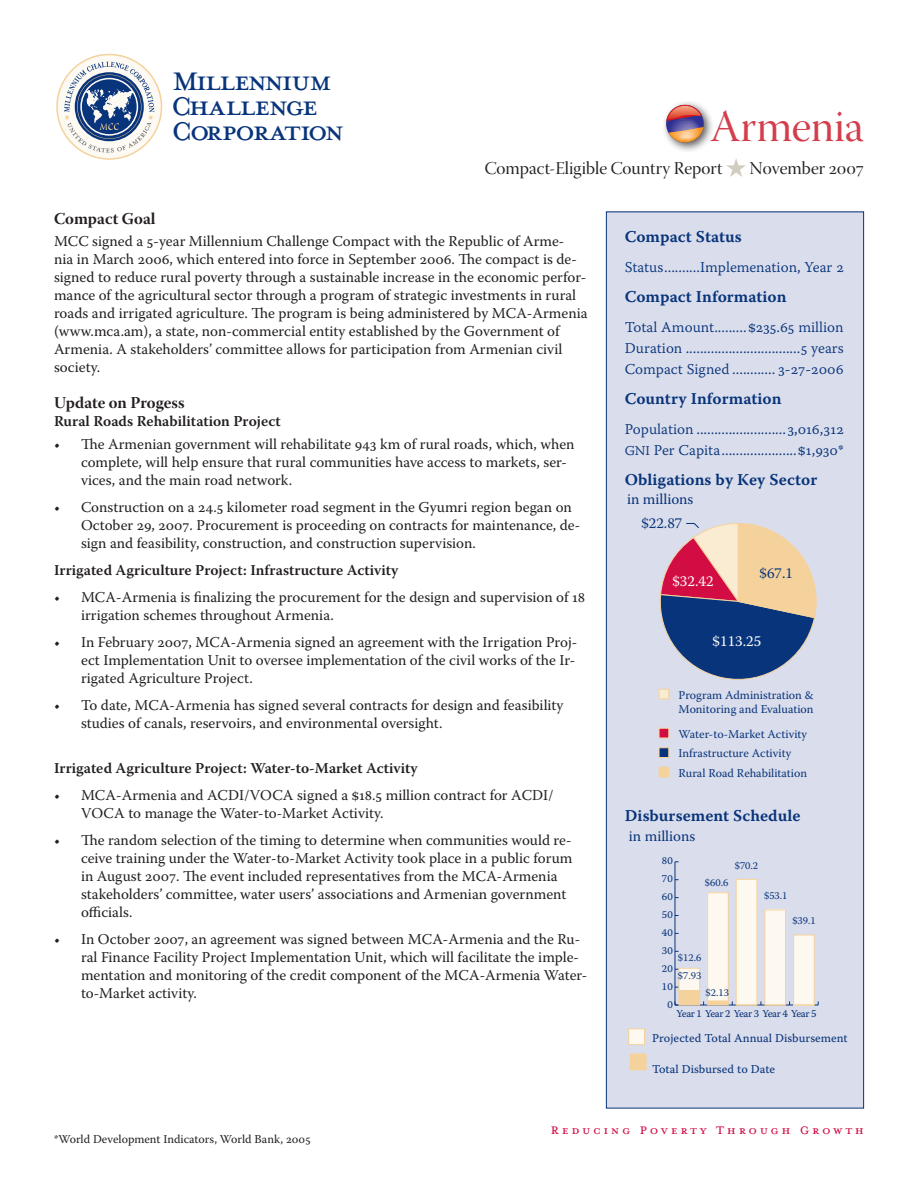
<style>
.page{position:relative;width:918px;height:1188px;background:#fff}
.page>*{position:absolute;margin:0;border:0;box-sizing:border-box;transform-origin:0 0}
.Title_-_Document{font:45px "Warnock Pro Disp";letter-spacing:-.01em;color:#d33e4d}
.t1{font:40.35px "Mrs Eaves Petite Caps";letter-spacing:-.065em;color:#08347b}
.t2{font:40.35px "Mrs Eaves Petite Caps";letter-spacing:-.045em;color:#08347b}
.Subtitle_-_Masthead{font:18px "Warnock Pro Disp";color:#231f20}
.t3{font:17.4px "Mrs Eaves Petite Caps";letter-spacing:.15em;color:#d20d44}
.Sidebar_-_Text{font:16.5px "Warnock Pro Semibold Capt";color:#08347b}
.Sidebar_-_Heading_1{font:16.5px "Warnock Pro Semibold Capt";color:#08347b}
.Heading_1{font:16.5px "Warnock Pro Bold Subh";color:#231f20}
.Normal_-_Bullets{font:15px/18px "Warnock Pro";color:#231f20}
.Sidebar_-_Text-2{font:15px/21px "Warnock Pro Light Capt";color:#08347b;text-align:justify}
.Heading_1-2{font:600 15px "Warnock Pro";color:#231f20}
.t4{font:15px "Warnock Pro";color:#08347b}
.t5{font:15px "Warnock Pro";color:#fff}
.t6{font:12px/19.5px "Warnock Pro";color:#08347b}
.t7{font:12px "Warnock Pro Capt";color:#08347b}
.Footnote_Text{font:12px "Warnock Pro";color:#231f20}
.t8{font:10.5px "Warnock Pro Capt";letter-spacing:-.04em;color:#08347b}
.t9{font:10.5px "Warnock Pro";color:#08347b}
.s1{font-size:13.5px}
</style>
<div class="page">
<div style="left:661px;top:100px;width:60px;height:62px;background:#231f20;opacity:.75"></div>
<svg style="left:666px;top:105px;width:37px;height:38px"></svg>
<div style="left:57px;top:55px;width:104px;height:104px;background:#fdfaf3;border-radius:50%"></div>
<div style="left:56px;top:54px;width:106px;height:106px;border:2px solid #f5d29c;border-radius:50%"></div>
<svg style="left:64px;top:62px;width:90px;height:91px"></svg>
<svg style="left:726px;top:158px;width:20px;height:19px"></svg>
<div style="left:606px;top:212px;width:258px;height:896px;background:#daddeb"></div>
<div style="left:659px;top:689px;width:10px;height:10px;background:#faecd3;border:1px solid #f5d29c"></div>
<div style="left:659px;top:728px;width:10px;height:10px;background:#d20d44;border:1px solid #f5d29c"></div>
<div style="left:659px;top:748px;width:10px;height:10px;background:#08347b;border:1px solid #f5d29c"></div>
<div style="left:659px;top:767px;width:10px;height:10px;background:#f5d29c"></div>
<svg style="left:659px;top:523px;width:158px;height:157px"></svg>
<hr style="left:675px;top:1005px;width:143px;height:1px;background:#08347b">
<hr style="left:674px;top:862px;width:1px;height:143px;background:#08347b">
<svg style="left:674px;top:1001px;width:5px;height:5px"></svg>
<div style="left:679px;top:968px;width:21px;height:23px;background:#fdf9f0"></div>
<div style="left:679px;top:968px;width:21px;height:23px;border:1px solid #f5d29c"></div>
<div style="left:708px;top:893px;width:20px;height:108px;background:#fdf9f0"></div>
<div style="left:707px;top:892px;width:22px;height:110px;border:1px solid #f5d29c"></div>
<div style="left:736px;top:879px;width:21px;height:126px;background:#fdf9f0"></div>
<div style="left:736px;top:879px;width:21px;height:126px;border:1px solid #f5d29c"></div>
<div style="left:765px;top:910px;width:21px;height:95px;background:#fdf9f0"></div>
<div style="left:765px;top:910px;width:21px;height:95px;border:1px solid #f5d29c"></div>
<div style="left:794px;top:935px;width:20px;height:70px;background:#fdf9f0"></div>
<div style="left:793px;top:935px;width:22px;height:70px;border:1px solid #f5d29c"></div>
<div style="left:679px;top:991px;width:21px;height:14px;background:#f5d29c"></div>
<div style="left:679px;top:990px;width:21px;height:15px;border:1px solid #f5d29c"></div>
<div style="left:707px;top:1001px;width:22px;height:4px;border:1px solid #f5d29c"></div>
<svg style="left:732px;top:1001px;width:87px;height:5px"></svg>
<div style="left:629px;top:1029px;width:15px;height:16px;background:#fdf9f0"></div>
<div style="left:628px;top:1028px;width:17px;height:17px;border:1px solid #f5d29c"></div>
<div style="left:630px;top:1054px;width:16px;height:16px;background:#f5d29c"></div>
<p class="t1" style="left:172px;top:63px;width:162px">Millennium</p>
<p class="t2" style="left:171px;top:87px;width:149px">Challenge</p>
<p class="t1" style="left:171px;top:112px;width:175px">Corporation</p>
<p class="Title_-_Document" style="left:710px;top:102px;width:156px">Armenia</p>
<p class="Subtitle_-_Masthead" style="left:485px;top:158px;width:239px">Compact-Eligible Country Report</p>
<p class="Subtitle_-_Masthead" style="left:750px;top:158px;width:116px">November 2007</p>
<p class="Heading_1" style="left:54px;top:208px;width:103px">Compact Goal</p>
<p class="Normal_-_Bullets" style="left:54px;top:232px;width:535px">MCC signed a 5-year Millennium Challenge Compact with the Republic of Arme-<br>nia in March 2006, which entered into force in September 2006. The compact is de&shy;signed to reduce rural poverty through a sustainable increase in the economic perfor&shy;mance of the agricultural sector through a program of strategic investments in rural roads and irrigated agriculture. The program is being administered by MCA-Armenia (www.mca.am), a state, non-commercial entity established by the Government of Armenia. A stakeholders’ committee allows for participation from Armenian civil society.</p>
<p class="Heading_1" style="left:54px;top:393px;width:132px">Update on Progess</p>
<p class="Heading_1-2" style="left:54px;top:412px;width:228px">Rural Roads Rehabilitation Project</p>
<p class="Normal_-_Bullets" style="left:81px;top:434px;width:495px;text-indent:-27px">• The Armenian government will rehabilitate 943 km of rural roads, which, when complete, will help ensure that rural communities have access to markets, ser&shy;vices, and the main road network.</p>
<p class="Normal_-_Bullets" style="left:81px;top:497px;width:501px;text-indent:-27px">• Construction on a 24.5 kilometer road segment in the Gyumri region began on<br>October 29, 2007. Procurement is proceeding on contracts for maintenance, de&shy;sign and feasibility, construction, and construction supervision.</p>
<p class="Heading_1-2" style="left:54px;top:561px;width:346px">Irrigated Agriculture Project: Infrastructure Activity</p>
<p class="Normal_-_Bullets" style="left:81px;top:587px;width:506px;text-indent:-27px">• MCA-Armenia is finalizing the procurement for the design and supervision of 18 irrigation schemes throughout Armenia.</p>
<p class="Normal_-_Bullets" style="left:81px;top:632px;width:498px;text-indent:-27px">• In February 2007, MCA-Armenia signed an agreement with the Irrigation Proj&shy;ect Implementation Unit to oversee implementation of the civil works of the Ir&shy;rigated Agriculture Project.</p>
<p class="Normal_-_Bullets" style="left:81px;top:695px;width:484px;text-indent:-27px">• To date, MCA-Armenia has signed several contracts for design and feasibility studies of canals, reservoirs, and environmental oversight.</p>
<p class="Heading_1-2" style="left:54px;top:759px;width:365px">Irrigated Agriculture Project: Water-to-Market Activity</p>
<p class="Normal_-_Bullets" style="left:81px;top:785px;width:474px;text-indent:-27px">• MCA-Armenia and ACDI/VOCA signed a $18.5 million contract for ACDI/<br>VOCA to manage the Water-to-Market Activity.</p>
<p class="Normal_-_Bullets" style="left:81px;top:830px;width:493px;text-indent:-27px">• The random selection of the timing to determine when communities would re&shy;ceive training under the Water-to-Market Activity took place in a public forum in August 2007. The event included representatives from the MCA-Armenia stakeholders’ committee, water users’ associations and Armenian government officials.</p>
<p class="Normal_-_Bullets" style="left:81px;top:929px;width:508px;text-indent:-27px">• In October 2007, an agreement was signed between MCA-Armenia and the Ru&shy;ral Finance Facility Project Implementation Unit, which will facilitate the imple&shy;mentation and monitoring of the credit component of the MCA-Armenia Water&shy;to-Market activity.</p>
<p class="Sidebar_-_Heading_1" style="left:625px;top:227px;width:119px">Compact Status</p>
<p class="Sidebar_-_Text-2" style="left:625px;top:257px;width:221px">Status..........Implemenation, Year 2</p>
<p class="Sidebar_-_Heading_1" style="left:625px;top:287px;width:163px">Compact Information</p>
<p class="Sidebar_-_Text-2" style="left:625px;top:317px;width:221px">Total Amount.........$235.65 million Duration ................................5 years Compact Signed ............ 3-27-2006</p>
<p class="Sidebar_-_Text" style="left:625px;top:389px;width:158px">Country Information</p>
<p class="Sidebar_-_Text-2" style="left:625px;top:419px;width:221px">Population .........................3,016,312<br><span class="s1">GNI</span> Per Capita.....................$1,930*</p>
<p class="Sidebar_-_Text" style="left:625px;top:470px;width:194px">Obligations by Key Sector</p>
<p class="t4" style="left:627px;top:490px;width:68px">in millions</p>
<p class="t4" style="left:641px;top:514px;width:43px">$22.87</p>
<p class="t5" style="left:672px;top:572px;width:43px">$32.42</p>
<p class="t4" style="left:759px;top:564px;width:35px">$67.1</p>
<p class="t5" style="left:713px;top:632px;width:50px">$113.25</p>
<p class="t6" style="left:679px;top:688px;width:137px;line-height:14.4px">Program Administration &amp;<br>Monitoring and Evaluation</p>
<p class="t6" style="left:679px;top:724px;width:130px">Water-to-Market Activity<br>Infrastructure Activity<br>Rural Road Rehabilitation</p>
<p class="Sidebar_-_Text" style="left:625px;top:806px;width:177px">Disbursement Schedule</p>
<p class="t4" style="left:629px;top:827px;width:68px">in millions</p>
<p class="t8" style="left:662px;top:855px;width:12px">80</p>
<p class="t8" style="left:662px;top:872px;width:12px">70</p>
<p class="t8" style="left:662px;top:890px;width:12px">60</p>
<p class="t8" style="left:662px;top:908px;width:12px">50</p>
<p class="t8" style="left:662px;top:926px;width:12px">40</p>
<p class="t9" style="left:735px;top:859px;width:25px">$70.2</p>
<p class="t9" style="left:705px;top:876px;width:25px">$60.6</p>
<p class="t9" style="left:764px;top:889px;width:25px">$53.1</p>
<p class="t9" style="left:792px;top:914px;width:25px">$39.1</p>
<p class="t8" style="left:662px;top:944px;width:12px">30</p>
<p class="t9" style="left:678px;top:951px;width:25px">$12.6</p>
<p class="t8" style="left:662px;top:962px;width:12px">20</p>
<p class="t9" style="left:678px;top:969px;width:25px">$7.93</p>
<p class="t8" style="left:662px;top:980px;width:12px">10</p>
<p class="t8" style="left:667px;top:998px;width:7px">0</p>
<p class="t9" style="left:706px;top:986px;width:25px">$2.13</p>
<p class="t8" style="left:677px;top:1007px;width:141px">Year 1 Year 2 Year 3 Year 4 Year 5</p>
<p class="t7" style="left:652px;top:1031px;width:197px">Projected Total Annual Disbursement</p>
<p class="t7" style="left:652px;top:1062px;width:125px">Total Disbursed to Date</p>
<p class="Footnote_Text" style="left:54px;top:1132px;width:258px">*World Development Indicators, World Bank, 2005</p>
<p class="t3" style="left:551px;top:1122px;width:315px">Reducing Poverty Through Growth</p>
</div>
